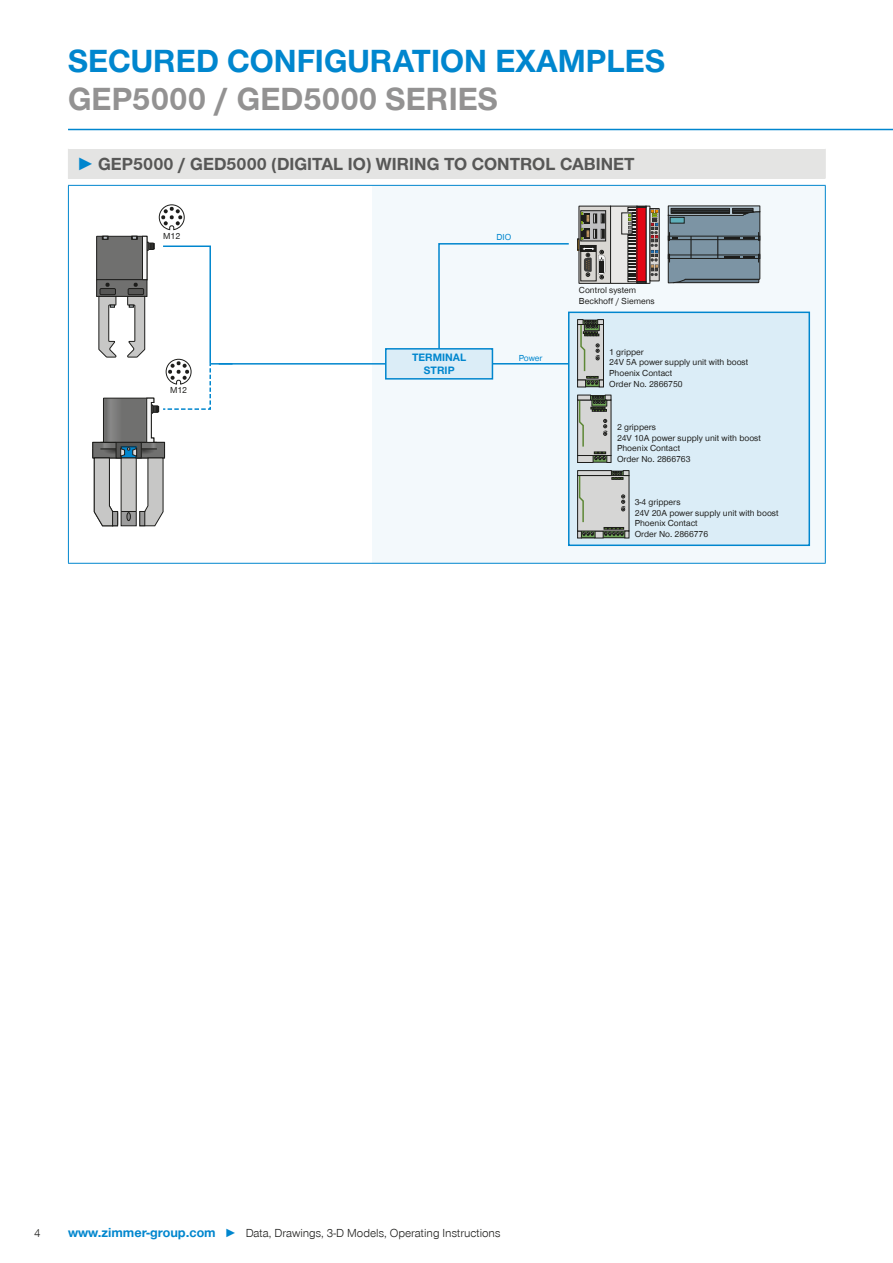
<style>
.page{position:relative;width:893px;height:1263px;background:#fff}
.page>*{position:absolute;margin:0;border:0;box-sizing:border-box;transform-origin:0 0}
.CB_AF_Headline_22_25{font:700 33px/37.5px "Zimmer Group Sans Global";color:#0086ce}
.t1{font:700 18px "Zimmer Group Sans Global";color:#575756}
.CB_AF_Seitenzahl_lin{font:300 12px "Zimmer Group Sans Global";color:#1d1d1b}
.t2{font:700 11.1px/13.2px "Zimmer Group Sans Global";color:#0086ce;text-align:center}
.t3{font:9px/10.8px "Zimmer Group Sans Global";color:#1d1d1b}
.t4{font:9px "Zimmer Group Sans Global";letter-spacing:-.005em;color:#0086ce}
.t5{font:9px "Zimmer Group Sans";color:#1d1d1b}
.s1{color:#939292}
.s2{font-family:"Zimmer Group Sans";color:#0086ce}
.s3{font-weight:700;font-size:13.5px;color:#0086ce}
.s4{color:#0086ce}
</style>
<div class="page">
<hr style="left:68px;top:129px;width:825px;height:1px;background:#0086ce">
<div style="left:68px;top:149px;width:757px;height:30px;background:#e4e4e3"></div>
<hr style="left:68px;top:185px;width:758px;height:1px;background:#0086ce">
<hr style="left:68px;top:186px;width:1px;height:377px;background:#0086ce">
<hr style="left:825px;top:186px;width:1px;height:377px;background:#0086ce">
<hr style="left:68px;top:563px;width:758px;height:1px;background:#0086ce">
<hr style="left:825px;top:149px;width:1px;height:30px;background:#e4e4e3">
<div style="left:373px;top:186px;width:452px;height:377px;background:#f3f9fc"></div>
<div style="left:569px;top:312px;width:240px;height:233px;background:#dbedf7"></div>
<div style="left:568px;top:312px;width:242px;height:234px;border:2px solid #0086ce"></div>
<hr style="left:492px;top:363px;width:77px;height:1px;background:#0086ce">
<div style="left:610px;top:206px;width:27px;height:77px;background:#e9e8e6"></div>
<div style="left:621px;top:213px;width:11px;height:21px;border:1px solid #1d1d1b"></div>
<svg style="left:628px;top:206px;width:32px;height:78px;background:#915959"></svg>
<svg style="left:577px;top:206px;width:34px;height:78px;background:#8e8d89"></svg>
<svg style="left:577px;top:395px;width:34px;height:68px;background:#a4a8a1"></svg>
<svg style="left:577px;top:470px;width:52px;height:68px;background:#b2b5b0"></svg>
<svg style="left:577px;top:319px;width:27px;height:68px;background:#979b93"></svg>
<svg style="left:438px;top:243px;width:132px;height:107px"></svg>
<div style="left:386px;top:349px;width:106px;height:30px;background:#dbedf7"></div>
<div style="left:385px;top:348px;width:108px;height:32px;border:2px solid #0086ce"></div>
<hr style="left:210px;top:363px;width:176px;height:2px;background:#0086ce">
<svg style="left:667px;top:206px;width:94px;height:77px;background:#6c7e8a"></svg>
<div style="left:670px;top:217px;width:14px;height:6px;background:#5fafba"></div>
<div style="left:670px;top:217px;width:14px;height:6px;border:1px solid #1d1d1b"></div>
<svg style="left:159px;top:204px;width:26px;height:26px"></svg>
<svg style="left:92px;top:236px;width:120px;height:290px"></svg>
<p class="CB_AF_Headline_22_25" style="left:68px;top:42px;width:599px">SECURED CONFIGURATION EXAMPLES<br><span class="s1">GEP5000 / GED5000 SERIES</span></p>
<p class="t1" style="left:77px;top:153px;width:559px"><span class="s2">►</span> GEP5000 / GED5000 (DIGITAL IO) WIRING TO CONTROL CABINET</p>
<p class="t5" style="left:163px;top:230px;width:18px">M12</p>
<p class="t5" style="left:170px;top:384px;width:18px">M12</p>
<p class="t4" style="left:496px;top:231px;width:16px">DIO</p>
<p class="t2" style="left:412px;top:350px;width:56px">TERMINAL<br>STRIP</p>
<p class="t4" style="left:519px;top:352px;width:25px">Power</p>
<p class="t3" style="left:579px;top:284px;width:77px">Control system<br>Beckhoff / Siemens</p>
<p class="t3" style="left:609px;top:346px;width:141px">1 gripper<br>24V 5A power supply unit with boost<br>Phoenix Contact<br>Order No. 2866750</p>
<p class="t3" style="left:617px;top:421px;width:145px">2 grippers<br>24V 10A power supply unit with boost<br>Phoenix Contact<br>Order No. 2866763</p>
<p class="t3" style="left:635px;top:496px;width:145px">3-4 grippers<br>24V 20A power supply unit with boost<br>Phoenix Contact<br>Order No. 2866776</p>
<p class="CB_AF_Seitenzahl_lin" style="left:34px;top:1226px;width:8px">4</p>
<p class="CB_AF_Seitenzahl_lin" style="left:68px;top:1226px;width:434px"><span class="s3">www.zimmer-group.com</span> <span class="s4">►</span> Data, Drawings, 3-D Models, Operating Instructions</p>
</div>
